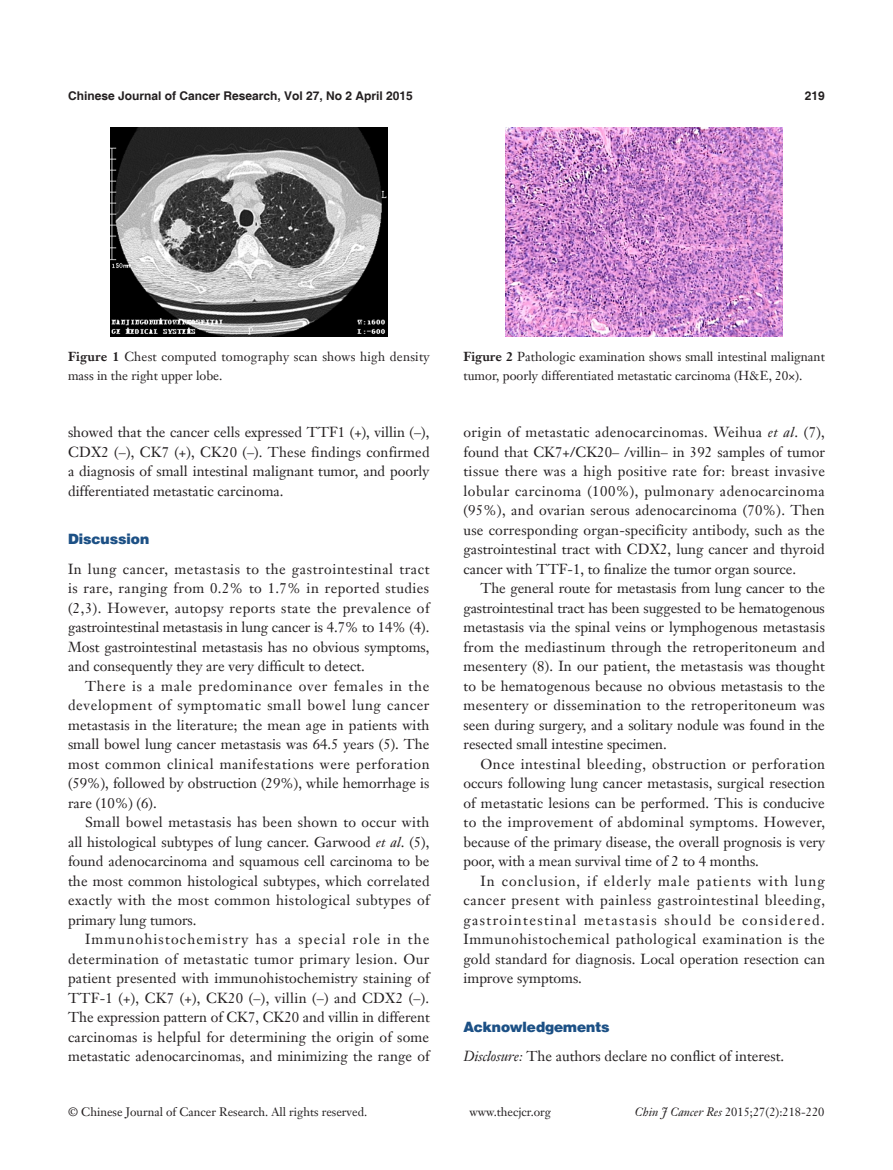
<style>
.page{position:relative;width:893px;height:1170px;background:#fff}
.page>*{position:absolute;margin:0;border:0;box-sizing:border-box;transform-origin:0 0}
.t1{font:14.25px/19.5px "Janson Text LT";color:#231f20;text-align:justify}
.一级标题-6_5{font:900 14.25px "Helvetica";color:#1c5085}
.一级标题正体{font:12.75px/19.5px "Janson Text LT";color:#231f20}
.t2{font:12px "Janson Text LT";color:#231f20}
.一级标题正体-2{font:700 12px "Helvetica";color:#231f20}
.s1{font-weight:700}
.s2{font-style:italic}
</style>
<div class="page">
<img style="left:110px;top:128px;width:277px;height:208px">
<img style="left:505px;top:128px;width:278px;height:208px">
<p class="一级标题正体-2" style="left:68px;top:88px;width:346px">Chinese Journal of Cancer Research, Vol 27, No 2 April 2015</p>
<p class="一级标题正体-2" style="left:805px;top:88px;width:22px">219</p>
<p class="一级标题正体" style="left:68px;top:346px;width:363px"><span class="s1">Figure 1</span> Chest computed tomography scan shows high density mass in the right upper lobe.</p>
<p class="一级标题正体" style="left:463px;top:346px;width:363px"><span class="s1">Figure 2</span> Pathologic examination shows small intestinal malignant tumor, poorly differentiated metastatic carcinoma (H&amp;E, 20×).</p>
<p class="t1" style="left:68px;top:422px;width:363px">showed that the cancer cells expressed TTF1 (+), villin (–), CDX2 (–), CK7 (+), CK20 (–). These findings confirmed a diagnosis of small intestinal malignant tumor, and poorly differentiated metastatic carcinoma.</p>
<p class="一级标题-6_5" style="left:68px;top:530px;width:83px">Discussion</p>
<p class="t1" style="left:68px;top:558px;width:363px">In lung cancer, metastasis to the gastrointestinal tract is rare, ranging from 0.2% to 1.7% in reported studies (2,3). However, autopsy reports state the prevalence of gastrointestinal metastasis in lung cancer is 4.7% to 14% (4).<br>Most gastrointestinal metastasis has no obvious symptoms, and consequently they are very difficult to detect.</p>
<p class="t1" style="left:68px;top:675px;width:363px;text-indent:17px">There is a male predominance over females in the development of symptomatic small bowel lung cancer metastasis in the literature; the mean age in patients with small bowel lung cancer metastasis was 64.5 years (5). The most common clinical manifestations were perforation (59%), followed by obstruction (29%), while hemorrhage is rare (10%) (6).</p>
<p class="t1" style="left:68px;top:812px;width:363px;text-indent:17px">Small bowel metastasis has been shown to occur with all histological subtypes of lung cancer. Garwood <span class="s2">et al</span>. (5), found adenocarcinoma and squamous cell carcinoma to be the most common histological subtypes, which correlated exactly with the most common histological subtypes of primary lung tumors.</p>
<p class="t1" style="left:68px;top:929px;width:363px;text-indent:17px">Immunohistochemistry has a special role in the determination of metastatic tumor primary lesion. Our patient presented with immunohistochemistry staining of TTF-1 (+), CK7 (+), CK20 (–), villin (–) and CDX2 (–).<br>The expression pattern of CK7, CK20 and villin in different carcinomas is helpful for determining the origin of some metastatic adenocarcinomas, and minimizing the range of</p>
<p class="t1" style="left:463px;top:422px;width:363px">origin of metastatic adenocarcinomas. Weihua <span class="s2">et al</span>. (7), found that CK7+/CK20– /villin– in 392 samples of tumor tissue there was a high positive rate for: breast invasive lobular carcinoma (100%), pulmonary adenocarcinoma (95%), and ovarian serous adenocarcinoma (70%). Then use corresponding organ-specificity antibody, such as the gastrointestinal tract with CDX2, lung cancer and thyroid cancer with TTF-1, to finalize the tumor organ source.</p>
<p class="t1" style="left:463px;top:578px;width:363px;text-indent:17px">The general route for metastasis from lung cancer to the gastrointestinal tract has been suggested to be hematogenous metastasis via the spinal veins or lymphogenous metastasis from the mediastinum through the retroperitoneum and mesentery (8). In our patient, the metastasis was thought to be hematogenous because no obvious metastasis to the mesentery or dissemination to the retroperitoneum was seen during surgery, and a solitary nodule was found in the resected small intestine specimen.</p>
<p class="t1" style="left:463px;top:753px;width:363px;text-indent:17px">Once intestinal bleeding, obstruction or perforation occurs following lung cancer metastasis, surgical resection of metastatic lesions can be performed. This is conducive to the improvement of abdominal symptoms. However, because of the primary disease, the overall prognosis is very poor, with a mean survival time of 2 to 4 months.</p>
<p class="t1" style="left:463px;top:870px;width:363px;text-indent:17px">In conclusion, if elderly male patients with lung cancer present with painless gastrointestinal bleeding, gastrointestinal metastasis should be considered.<br>Immunohistochemical pathological examination is the gold standard for diagnosis. Local operation resection can improve symptoms.</p>
<p class="一级标题-6_5" style="left:463px;top:1017px;width:148px">Acknowledgements</p>
<p class="t1" style="left:463px;top:1046px;width:322px"><span class="s2">Disclosure:</span> The authors declare no conflict of interest.</p>
<p class="t2" style="left:68px;top:1104px;width:301px">© Chinese Journal of Cancer Research. All rights reserved.</p>
<p class="t2" style="left:469px;top:1104px;width:83px">www.thecjcr.org</p>
<p class="t2" style="left:635px;top:1104px;width:191px"><span class="s2">Chin J Cancer Res</span> 2015;27(2):218-220</p>
</div>
